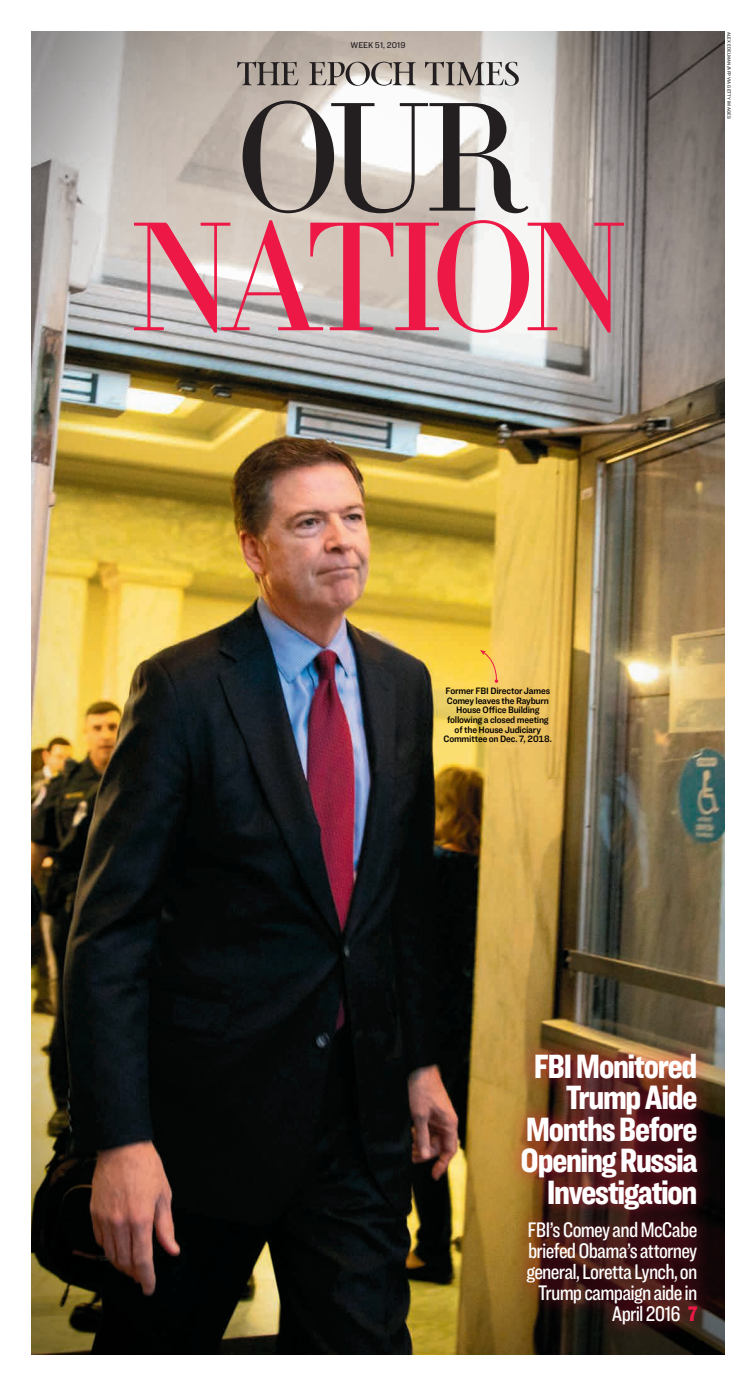
<style>
.page{position:relative;width:756px;height:1386px;background:#fff}
.page>*{position:absolute;margin:0;border:0;box-sizing:border-box;transform-origin:0 0}
.t1{font:151.72px "Didot HTF L11 Light";letter-spacing:-.085em;color:#ed1845}
.t2{font:151.72px "Didot HTF L11 Light";color:#231f20}
.t3{font:900 35px/31.5px "Ringside Compressed";letter-spacing:-.035em;color:#fff;text-align:right}
.t4{font:500 21.88px/21px "Ringside Compressed";letter-spacing:-.035em;color:#fff;text-align:right}
.t5{font:9.62px/9.6px "Ringside Narrow Semi";letter-spacing:-.02em;color:#000;text-align:center}
.t6{font:500 8.75px "Ringside Narrow";letter-spacing:.005em;color:#231f20}
.t7{font:500 4.81px "Ringside Narrow";letter-spacing:.025em;color:#231f20}
.s1{font-weight:900;color:#ed1845}
</style>
<div class="page">
<img style="left:32px;top:32px;width:693px;height:1323px">
<svg style="left:425px;top:61px;width:94px;height:25px;background:#a29b97"></svg>
<svg style="left:237px;top:61px;width:62px;height:25px;background:#8c837c"></svg>
<svg style="left:309px;top:61px;width:107px;height:25px;background:#a49c96"></svg>
<div style="left:504px;top:1037px;width:210px;height:303px;background:#ed1a40;opacity:.75"></div>
<svg style="left:480px;top:650px;width:18px;height:33px"></svg>
<p class="t6" style="left:351px;top:39px;width:56px">WEEK 51, 2019</p>
<h1 class="t2" style="left:234px;top:65px;width:289px">OUR</h1>
<h1 class="t1" style="left:128px;top:184px;width:501px">NATION</h1>
<p class="t7" style="left:733px;top:32px;width:88px;rotate:90deg">ALEX EDELMAN/AFP via Getty Images</p>
<p class="t5" style="left:443px;top:686px;width:110px">Former FBI Director James<br>Comey leaves the Rayburn<br>House Office Building following a closed meeting of the House Judiciary<br>Committee on Dec. 7, 2018.</p>
<h2 class="t3" style="left:521px;top:1049px;width:178px">FBI Monitored<br>Trump Aide<br>Months Before<br>Opening Russia<br>Investigation</h2>
<h3 class="t4" style="left:526px;top:1219px;width:172px">FBI’s Comey and McCabe briefed Obama’s attorney general, Loretta Lynch, on<br>Trump campaign aide in<br>April 2016 <span class="s1">7</span></h3>
</div>
